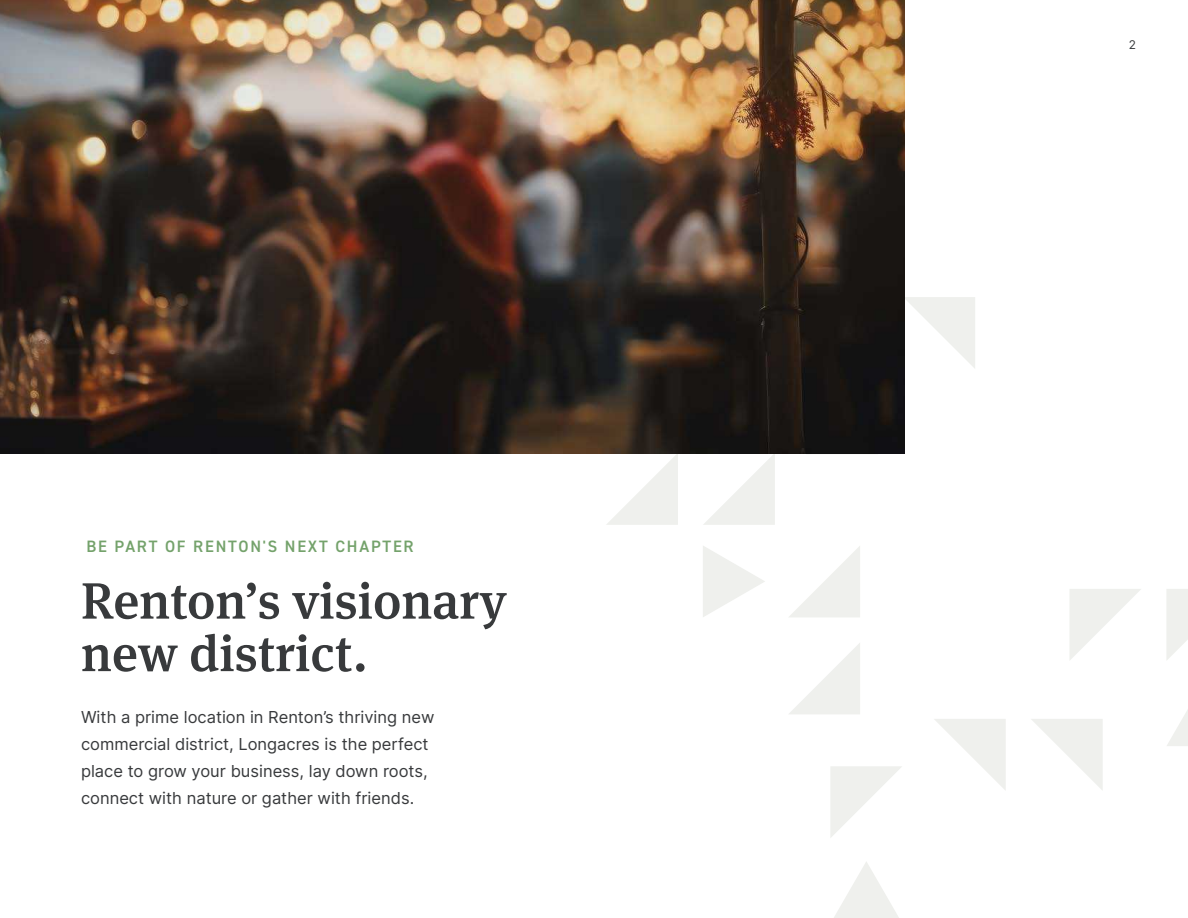
<style>
.page{position:relative;width:1188px;height:918px;background:#fff}
.page>*{position:absolute;margin:0;border:0;box-sizing:border-box;transform-origin:0 0}
.t1{font:500 51px/52.5px "Meta Serif Pro";color:#383a3c}
.t2{font:16.5px/27px "Inter Roman";color:#383a3c}
.t3{font:600 16.5px "DIN2014";letter-spacing:.11em;color:#74a26b}
.t4{font:12px "Inter Roman";color:#383a3c}
</style>
<div class="page">
<svg style="left:1167px;top:710px;width:21px;height:36px"></svg>
<svg style="left:1070px;top:589px;width:71px;height:71px"></svg>
<svg style="left:1166px;top:589px;width:22px;height:71px"></svg>
<svg style="left:703px;top:454px;width:72px;height:71px"></svg>
<svg style="left:606px;top:454px;width:72px;height:71px"></svg>
<svg style="left:904px;top:297px;width:71px;height:72px"></svg>
<svg style="left:703px;top:546px;width:62px;height:71px"></svg>
<svg style="left:789px;top:643px;width:71px;height:71px"></svg>
<svg style="left:789px;top:546px;width:71px;height:71px"></svg>
<svg style="left:834px;top:862px;width:65px;height:56px"></svg>
<svg style="left:830px;top:766px;width:72px;height:72px"></svg>
<svg style="left:1031px;top:719px;width:72px;height:71px"></svg>
<svg style="left:934px;top:719px;width:72px;height:71px"></svg>
<img style="left:0;top:0;width:904px;height:454px">
<p class="t3" style="left:86px;top:535px;width:329px">BE PART OF RENTON'S NEXT CHAPTER</p>
<p class="t1" style="left:81px;top:571px;width:427px">Renton’s visionary new district.</p>
<p class="t2" style="left:81px;top:703px;width:355px">With a prime location in Renton’s thriving new commercial district, Longacres is the perfect place to grow your business, lay down roots, connect with nature or gather with friends.</p>
<p class="t4" style="left:1129px;top:36px;width:9px">2</p>
</div>
